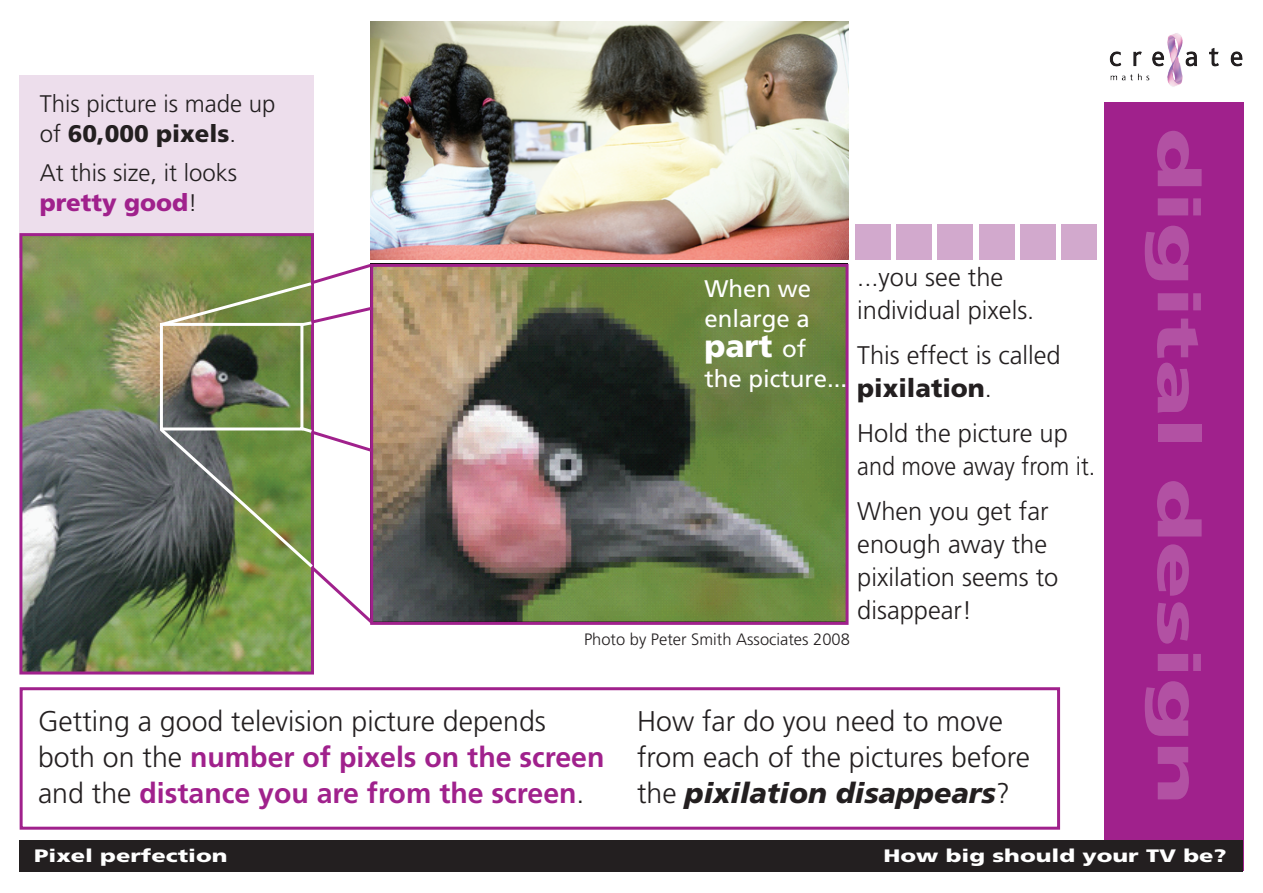
<style>
.page{position:relative;width:1263px;height:893px;background:#fff}
.page>*{position:absolute;margin:0;border:0;box-sizing:border-box;transform-origin:0 0}
.t1{font:900 58.5px "Frutiger";color:rgb(212 173 208/.35);scale:1.62 1}
.t2{font:900 31.5px "Frutiger";color:#fff}
.t3{font:300 28.5px/36px "Frutiger";color:#231f20}
.t4{font:300 25.5px/33px "Frutiger";color:#231f20}
.t5{font:300 24px/30px "Frutiger";color:#231f20}
.t6{font:24px/30px "Frutiger";color:#fff}
.t7{font:900 18px "Frutiger";color:#fff;scale:1.31 1}
.t8{font:300 16.5px "Frutiger";color:#231f20}
.s1{font-weight:900}
.s2{font-weight:900;color:#a0218c}
.s3{font-weight:400;font-size:24px}
.s4{font-weight:700;color:#a0218c}
.s5{font-weight:900;font-style:italic}
</style>
<div class="page">
<img style="left:370px;top:21px;width:479px;height:238px">
<div style="left:19px;top:75px;width:295px;height:183px;background:#eddeec"></div>
<div style="left:1104px;top:102px;width:140px;height:768px;background:#a0218c"></div>
<img style="left:1109px;top:33px;width:134px;height:54px">
<div style="left:20px;top:841px;width:1223px;height:31px;background:#231f20"></div>
<img style="left:23px;top:237px;width:287px;height:433px">
<img style="left:374px;top:268px;width:470px;height:353px">
<div style="left:19px;top:233px;width:295px;height:441px;border:3px solid #a0218c"></div>
<div style="left:160px;top:323px;width:143px;height:107px;border:3px solid #fff"></div>
<svg style="left:158px;top:262px;width:217px;height:66px"></svg>
<svg style="left:157px;top:425px;width:219px;height:202px"></svg>
<div style="left:370px;top:264px;width:478px;height:361px;border:3px solid #a0218c"></div>
<div style="left:20px;top:687px;width:1040px;height:143px;border:3px solid #a0218c"></div>
<div style="left:855px;top:224px;width:35px;height:35px;background:#d2a9cd"></div>
<div style="left:896px;top:224px;width:35px;height:35px;background:#d2a9cd"></div>
<div style="left:938px;top:224px;width:35px;height:35px;background:#d2a9cd"></div>
<div style="left:979px;top:224px;width:35px;height:35px;background:#d2a9cd"></div>
<div style="left:1020px;top:224px;width:35px;height:35px;background:#d2a9cd"></div>
<div style="left:1062px;top:224px;width:35px;height:35px;background:#d2a9cd"></div>
<p class="t5" style="left:40px;top:89px;width:237px">This picture is made up of <span class="s1">60,000 pixels</span>.</p>
<p class="t5" style="left:40px;top:158px;width:199px">At this size, it looks <span class="s2">pretty good</span>!</p>
<p class="t6" style="left:704px;top:274px;width:108px">When we enlarge a</p>
<p class="t2" style="left:704px;top:327px;width:103px">part <span class="s3">of</span></p>
<p class="t6" style="left:704px;top:364px;width:144px">the picture...</p>
<p class="t8" style="left:584px;top:630px;width:267px">Photo by Peter Smith Associates 2008</p>
<p class="t4" style="left:857px;top:261px;width:179px">...you see the individual pixels.</p>
<p class="t4" style="left:857px;top:339px;width:205px">This effect is called <span class="s1">pixilation</span>.</p>
<p class="t4" style="left:857px;top:417px;width:240px">Hold the picture up and move away from it.</p>
<p class="t4" style="left:857px;top:495px;width:203px">When you get far enough away the pixilation seems to disappear!</p>
<p class="t3" style="left:38px;top:703px;width:568px">Getting a good television picture depends both on the <span class="s4">number of pixels on the screen </span>and the <span class="s4">distance you are from the screen</span>.</p>
<p class="t3" style="left:637px;top:703px;width:394px">How far do you need to move from each of the pictures before the <span class="s5">pixilation disappears</span>?</p>
<h1 class="t1" style="left:1213px;top:128px;width:419px;rotate:90deg">digital design</h1>
<p class="t7" style="left:34px;top:845px;width:149px">Pixel perfection</p>
<p class="t7" style="left:883px;top:845px;width:263px">How big should your TV be?</p>
</div>
